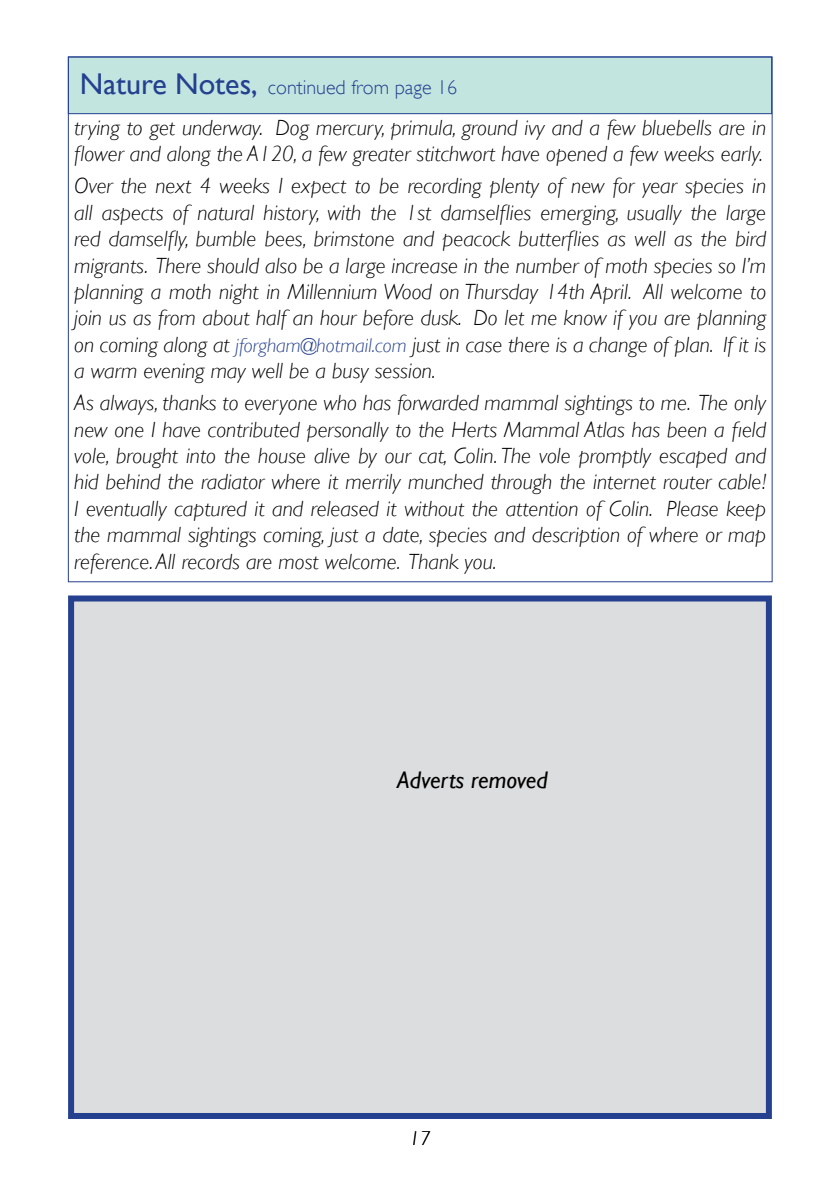
<style>
.page{position:relative;width:840px;height:1191px;background:#fff}
.page>*{position:absolute;margin:0;border:0;box-sizing:border-box;transform-origin:0 0}
.t1{font:italic 24px "Gill Sans";color:#000}
.t2{font:italic 300 22px/26.4px "Gill Sans";color:#000;text-align:justify}
.t3{font:300 20px "Gill Sans";color:#25408f}
.t4{font:italic 300 20px "Gill Sans";color:#000}
.s1{font-weight:400;font-size:30px}
.s2{font-size:20px;color:#25408f}
</style>
<div class="page">
<div style="left:68px;top:595px;width:704px;height:524px;background:#dcddde"></div>
<div style="left:68px;top:57px;width:703px;height:57px;background:#c2e5e0"></div>
<div style="left:68px;top:57px;width:703px;height:57px;border:1px solid #25408f"></div>
<p class="t3" style="left:80px;top:76px;width:378px"><span class="s1">Nature Notes,</span> continued from page 16</p>
<p class="t2" style="left:74px;top:114px;width:693px">trying to get underway. Dog mercury, primula, ground ivy and a few bluebells are in flower and along the A120, a few greater stitchwort have opened a few weeks early.</p>
<p class="t2" style="left:74px;top:173px;width:693px">Over the next 4 weeks I expect to be recording plenty of new for year species in all aspects of natural history, with the 1st damselflies emerging, usually the large red damselfly, bumble bees, brimstone and peacock butterflies as well as the bird migrants. There should also be a large increase in the number of moth species so I’m planning a moth night in Millennium Wood on Thursday 14th April. All welcome to join us as from about half an hour before dusk. Do let me know if you are planning on coming along at <span class="s2">jforgham@hotmail.com</span> just in case there is a change of plan. If it is a warm evening may well be a busy session.</p>
<p class="t2" style="left:74px;top:390px;width:693px">As always, thanks to everyone who has forwarded mammal sightings to me. The only new one I have contributed personally to the Herts Mammal Atlas has been a field vole, brought into the house alive by our cat, Colin. The vole promptly escaped and hid behind the radiator where it merrily munched through the internet router cable!<br>I eventually captured it and released it without the attention of Colin. Please keep the mammal sightings coming, just a date, species and description of where or map reference. All records are most welcome. Thank you.</p>
<p class="t1" style="left:397px;top:766px;width:152px">Adverts removed</p>
<p class="t4" style="left:409px;top:1127px;width:22px">17</p>
</div>
